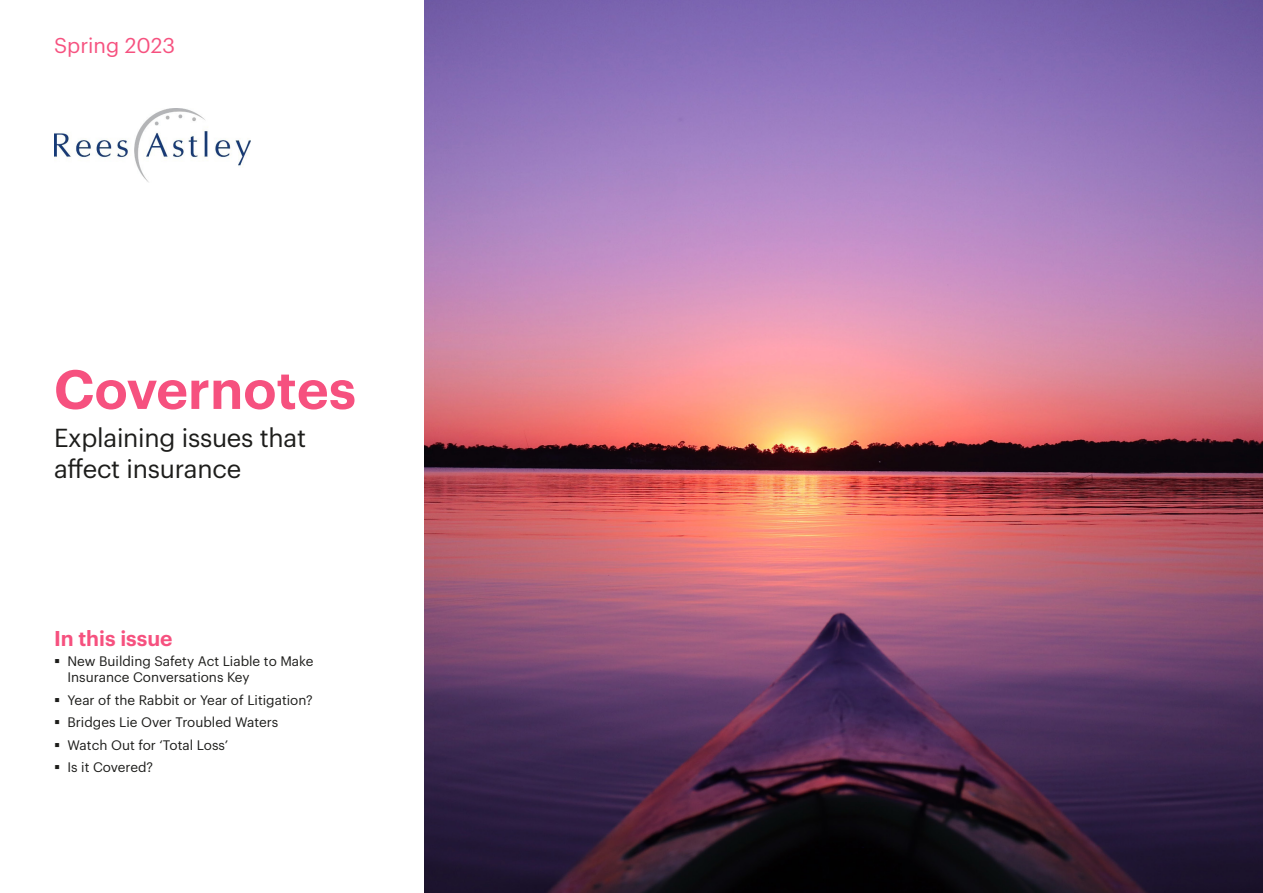
<style>
.page{position:relative;width:1263px;height:893px;background:#fff}
.page>*{position:absolute;margin:0;border:0;box-sizing:border-box;transform-origin:0 0}
.t1{font:600 54px "Graphik";color:#f6517f}
.t2{font:25.5px/30.6px "Graphik";letter-spacing:-.01em;color:#1d1d1b}
.t3{font:600 21px "Graphik";color:#f6517f}
.t4{font:21px "Graphik";color:#f6517f}
.t5{font:13.5px/22.5px "Graphik";color:#1d1d1b}
</style>
<div class="page">
<img style="left:425px;top:0;width:838px;height:893px">
<img style="left:54px;top:108px;width:196px;height:75px">
<h3 class="t4" style="left:54px;top:30px;width:123px">Spring 2023</h3>
<h1 class="t1" style="left:54px;top:348px;width:303px">Covernotes</h1>
<h2 class="t2" style="left:54px;top:421px;width:254px">Explaining issues that affect insurance</h2>
<h3 class="t3" style="left:54px;top:623px;width:120px">In this issue</h3>
<p class="t5" style="left:67px;top:652px;width:248px;line-height:16.5px">New Building Safety Act Liable to Make<br>Insurance Conversations Key</p>
<p class="t5" style="left:67px;top:688px;width:247px">Year of the Rabbit or Year of Litigation?<br>Bridges Lie Over Troubled Waters<br>Watch Out for ‘Total Loss’<br>Is it Covered?</p>
</div>
